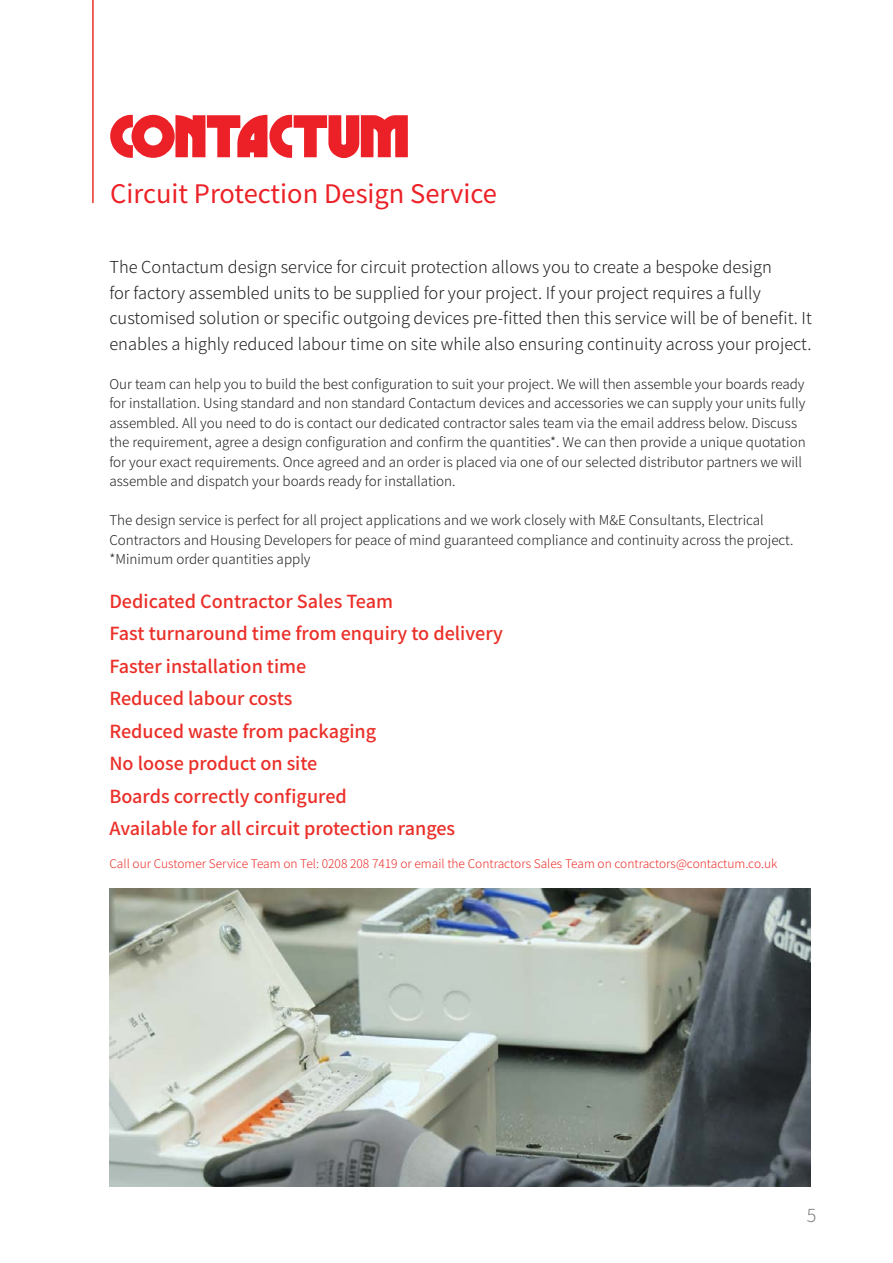
<style>
.page{position:relative;width:893px;height:1263px;background:#fff}
.page>*{position:absolute;margin:0;border:0;box-sizing:border-box;transform-origin:0 0}
.t1{font:25.5px "Noto Sans SC";color:#ec2127}
.t2{font:500 18px "Noto Sans SC";color:#eb2f29}
.t3{font:300 18px "Noto Sans SC";color:#808285}
.t4{font:300 16.5px/25.5px "Noto Sans SC";color:#231f20}
.t5{font:300 13.5px/19.5px "Noto Sans SC";color:#231f20}
.t6{font:300 12px "Noto Sans SC";color:#eb2f29}
</style>
<div class="page">
<hr style="left:92px;top:0;width:2px;height:203px;background:#eb2f29">
<svg style="left:110px;top:114px;width:298px;height:45px"></svg>
<img style="left:109px;top:889px;width:701px;height:297px">
<p class="t1" style="left:110px;top:179px;width:388px">Circuit Protection Design Service</p>
<p class="t4" style="left:109px;top:255px;width:704px">The Contactum design service for circuit protection allows you to create a bespoke design<br>for factory assembled units to be supplied for your project. If your project requires a fully customised solution or specific outgoing devices pre-fitted then this service will be of benefit. It enables a highly reduced labour time on site while also ensuring continuity across your project.</p>
<p class="t5" style="left:109px;top:374px;width:698px">Our team can help you to build the best configuration to suit your project. We will then assemble your boards ready for installation. Using standard and non standard Contactum devices and accessories we can supply your units fully assembled. All you need to do is contact our dedicated contractor sales team via the email address below. Discuss the requirement, agree a design configuration and confirm the quantities*. We can then provide a unique quotation for your exact requirements. Once agreed and an order is placed via one of our selected distributor partners we will assemble and dispatch your boards ready for installation.</p>
<p class="t5" style="left:109px;top:511px;width:686px">The design service is perfect for all project applications and we work closely with M&amp;E Consultants, Electrical<br>Contractors and Housing Developers for peace of mind guaranteed compliance and continuity across the project.</p>
<p class="t5" style="left:109px;top:550px;width:203px">*Minimum order quantities apply</p>
<p class="t2" style="left:109px;top:591px;width:285px">Dedicated Contractor Sales Team</p>
<p class="t2" style="left:109px;top:623px;width:395px">Fast turnaround time from enquiry to delivery</p>
<p class="t2" style="left:109px;top:656px;width:198px">Faster installation time</p>
<p class="t2" style="left:109px;top:688px;width:184px">Reduced labour costs</p>
<p class="t2" style="left:109px;top:721px;width:268px">Reduced waste from packaging</p>
<p class="t2" style="left:109px;top:753px;width:210px">No loose product on site</p>
<p class="t2" style="left:109px;top:786px;width:239px">Boards correctly configured</p>
<p class="t2" style="left:109px;top:819px;width:347px">Available for all circuit protection ranges</p>
<p class="t6" style="left:109px;top:857px;width:669px">Call our Customer Service Team on Tel: 0208 208 7419 or email the Contractors Sales Team on contractors@contactum.co.uk</p>
<p class="t3" style="left:807px;top:1205px;width:11px">5</p>
</div>
